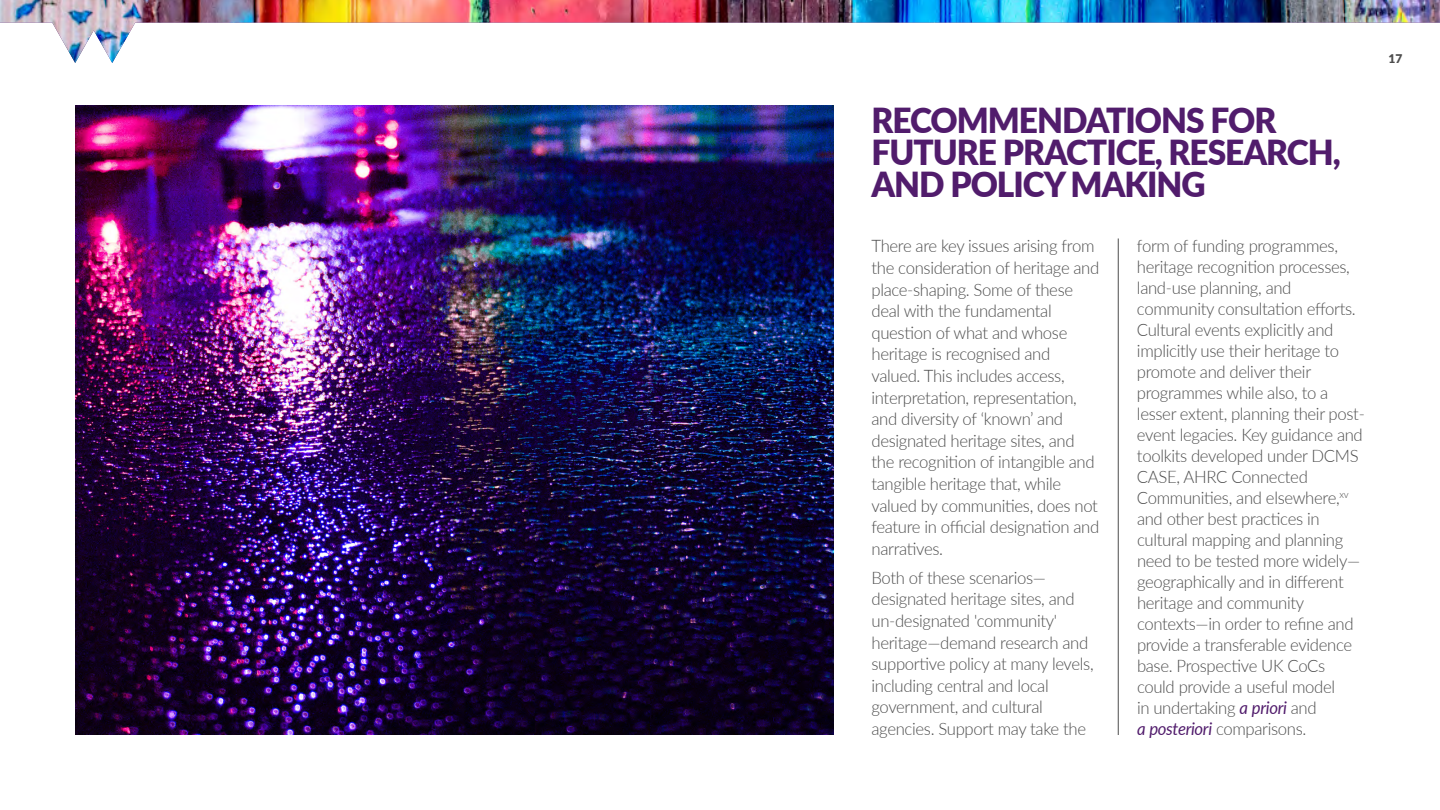
<style>
.page{position:relative;width:1440px;height:810px;background:#fff}
.page>*{position:absolute;margin:0;border:0;box-sizing:border-box;transform-origin:0 0}
.t1{font:900 34.5px/32.2px "Lato";letter-spacing:-.03em;color:#511c6c}
.t2{font:300 17.25px/21px "Lato";letter-spacing:-.02em;color:#4d4d4d}
.t3{font:900 12px "Lato";color:#4d4d4d}
.s1{font-weight:400;font-style:italic;color:#511c6c}
</style>
<div class="page">
<img style="left:0;top:0;width:1440px;height:63px">
<hr style="left:1118px;top:238px;width:1px;height:497px;background:#4d4d4d">
<img style="left:75px;top:105px;width:759px;height:630px">
<h1 class="t1" style="left:872px;top:103px;width:471px">RECOMMENDATIONS FOR<br>FUTURE PRACTICE, RESEARCH,<br>AND POLICY MAKING</h1>
<p class="t2" style="left:872px;top:235px;width:229px;line-height:21.6px">There are key issues arising from the consideration of heritage and place-shaping. Some of these deal with the fundamental question of what and whose heritage is recognised and valued. This includes access, interpretation, representation, and diversity of ‘known’ and designated heritage sites, and the recognition of intangible and tangible heritage that, while valued by communities, does not feature in official designation and narratives.</p>
<p class="t2" style="left:872px;top:566px;width:224px;line-height:21.6px">Both of these scenarios— designated heritage sites, and un-designated 'community' heritage—demand research and supportive policy at many levels, including central and local government, and cultural agencies. Support may take the</p>
<p class="t2" style="left:1137px;top:235px;width:229px">form of funding programmes, heritage recognition processes, land-use planning, and community consultation efforts.<br>Cultural events explicitly and implicitly use their heritage to promote and deliver their programmes while also, to a lesser extent, planning their post&shy;event legacies. Key guidance and toolkits developed under DCMS<br>CASE, AHRC Connected<br>Communities, and elsewhere,<sup>xv </sup>and other best practices in cultural mapping and planning need to be tested more widely— geographically and in different heritage and community contexts—in order to refine and provide a transferable evidence base. Prospective UK CoCs could provide a useful model<br>in undertaking <span class="s1">a priori</span> and<br><span class="s1">a posteriori</span> comparisons.</p>
<p class="t3" style="left:1389px;top:50px;width:15px">17</p>
</div>
